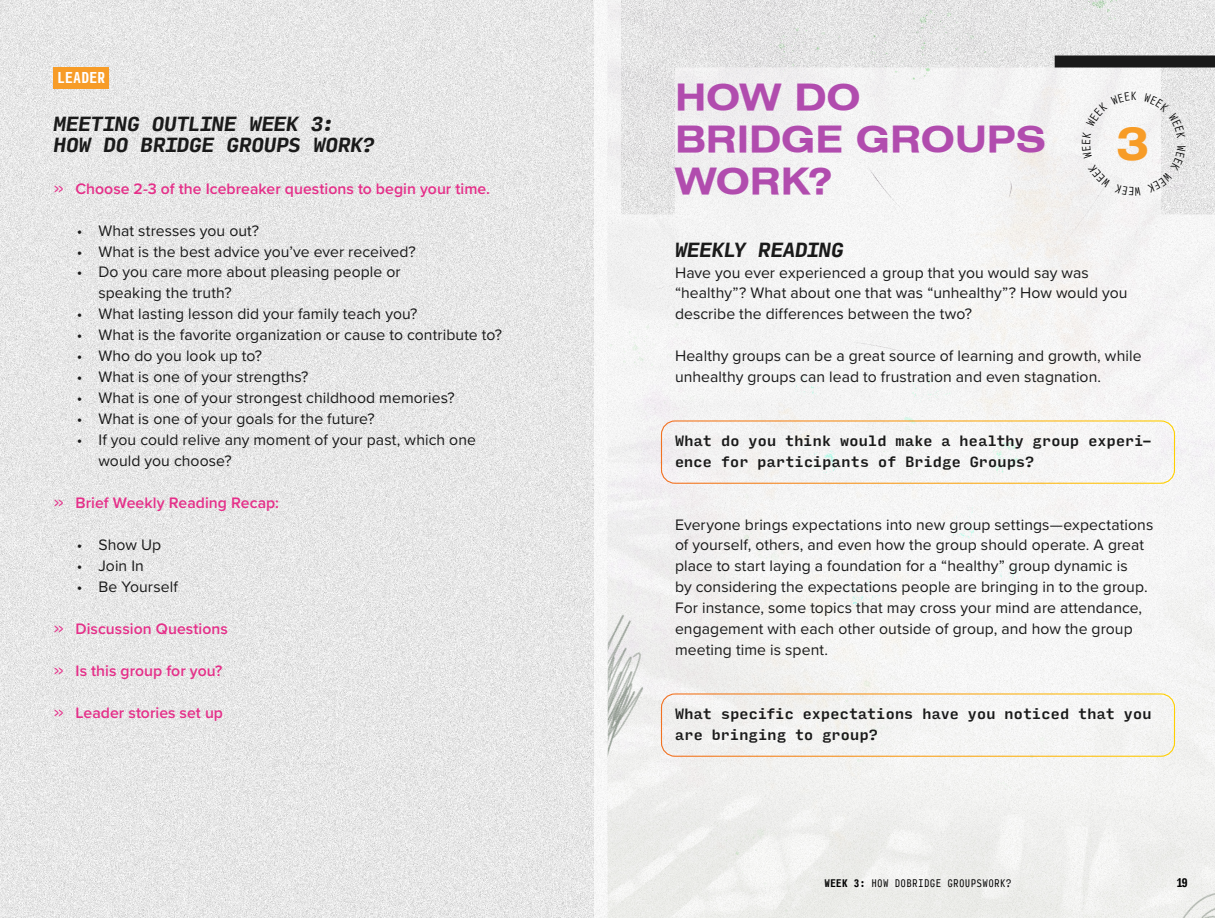
<style>
.page{position:relative;width:1215px;height:918px;background:#fff}
.page>*{position:absolute;margin:0;border:0;box-sizing:border-box;transform-origin:0 0}
.t1{font:45px "Swiss 721 Bold Extended BT";color:#f79c27}
.t2{font:36px/42px "Swiss 721 Bold Extended BT";letter-spacing:-.005em;color:#b14cae}
.t3{font:italic 700 19.5px/21px "Input Mono";letter-spacing:-.005em;color:#1a1a1a}
.t4{font:15.75px/21px "Proxima Nova";letter-spacing:.005em;color:#1a1a1a}
.t5{font:600 15.75px "Proxima Nova";letter-spacing:.005em;color:#e52f89}
.t6{font:700 15px "Input Mono Compressed";color:#fff}
.t7{font:500 14.25px/21px "Input Mono";letter-spacing:.015em;color:#1a1a1a}
.t8{font:700 12px "Input Mono Compressed";color:#000}
.t9{font:300 11.25px "Input Mono Compressed";color:#000}
.t10{font:10.5px "Input Mono Compressed";letter-spacing:.025em;color:#000}
.s1{font-family:"Input Mono";font-weight:400}
.s2{font-weight:700}
</style>
<div class="page">
<img style="left:594px;top:0;width:621px;height:918px">
<img style="left:621px;top:0;width:594px;height:214px">
<div style="left:1055px;top:56px;width:160px;height:12px;background:#1a1a1a"></div>
<div style="left:661px;top:420px;width:514px;height:64px;border:1px solid #fff;border-radius:14px"></div>
<div style="left:661px;top:693px;width:514px;height:64px;border:1px solid #fff;border-radius:14px"></div>
<img style="left:0;top:0;width:594px;height:918px">
<div style="left:54px;top:67px;width:55px;height:22px;background:#f79c27"></div>
<svg style="left:1082px;top:92px;width:103px;height:104px"></svg>
<p class="t6" style="left:57px;top:64px;width:50px">LEADER</p>
<p class="t3" style="left:54px;top:112px;width:322px">MEETING OUTLINE WEEK 3:<br>HOW DO BRIDGE GROUPS WORK?</p>
<p class="t5" style="left:54px;top:177px;width:438px"><span class="s1">»</span> Choose 2-3 of the Icebreaker questions to begin your time.</p>
<p class="t4" style="left:77px;top:219px;width:184px">• What stresses you out?</p>
<p class="t4" style="left:77px;top:240px;width:341px">• What is the best advice you’ve ever received?</p>
<p class="t4" style="left:98px;top:261px;width:304px;text-indent:-22px">• Do you care more about pleasing people or speaking the truth?</p>
<p class="t4" style="left:77px;top:303px;width:342px">• What lasting lesson did your family teach you?</p>
<p class="t4" style="left:77px;top:324px;width:427px">• What is the favorite organization or cause to contribute to?</p>
<p class="t4" style="left:77px;top:345px;width:187px">• Who do you look up to?</p>
<p class="t4" style="left:77px;top:366px;width:233px">• What is one of your strengths?</p>
<p class="t4" style="left:77px;top:387px;width:379px">• What is one of your strongest childhood memories?</p>
<p class="t4" style="left:77px;top:408px;width:299px">• What is one of your goals for the future?</p>
<p class="t4" style="left:98px;top:429px;width:379px;text-indent:-22px">• If you could relive any moment of your past, which one would you choose?</p>
<p class="t5" style="left:54px;top:491px;width:227px"><span class="s1">»</span> Brief Weekly Reading Recap:</p>
<p class="t4" style="left:77px;top:534px;width:86px">• Show Up</p>
<p class="t4" style="left:77px;top:555px;width:69px">• Join In</p>
<p class="t4" style="left:77px;top:576px;width:103px">• Be Yourself</p>
<p class="t5" style="left:54px;top:617px;width:176px"><span class="s1">»</span> Discussion Questions</p>
<p class="t5" style="left:54px;top:659px;width:170px"><span class="s1">»</span> Is this group for you?</p>
<p class="t5" style="left:54px;top:701px;width:171px"><span class="s1">»</span> Leader stories set up</p>
<h2 class="t2" style="left:675px;top:76px;width:373px">HOW DO<br>BRIDGE GROUPS<br>WORK?</h2>
<p class="t9" style="left:1131px;top:86px;width:8px">K</p>
<h1 class="t1" style="left:1117px;top:117px;width:34px">3</h1>
<p class="t3" style="left:675px;top:238px;width:170px">WEEKLY READING</p>
<p class="t4" style="left:675px;top:261px;width:454px">Have you ever experienced a group that you would say was “healthy”? What about one that was “unhealthy”? How would you describe the differences between the two?</p>
<p class="t4" style="left:675px;top:345px;width:468px">Healthy groups can be a great source of learning and growth, while unhealthy groups can lead to frustration and even stagnation.</p>
<p class="t7" style="left:675px;top:429px;width:478px">What do you think would make a healthy group experi&shy;ence for participants of Bridge Groups?</p>
<p class="t4" style="left:675px;top:513px;width:480px">Everyone brings expectations into new group settings—expectations of yourself, others, and even how the group should operate. A great place to start laying a foundation for a “healthy” group dynamic is<br>by considering the expectations people are bringing in to the group.<br>For instance, some topics that may cross your mind are attendance, engagement with each other outside of group, and how the group meeting time is spent.</p>
<p class="t7" style="left:675px;top:702px;width:478px">What specific expectations have you noticed that you are bringing to group?</p>
<p class="t10" style="left:825px;top:873px;width:188px"><span class="s2">WEEK 3:</span> HOW DOBRIDGE GROUPSWORK?</p>
<p class="t8" style="left:1177px;top:871px;width:13px">19</p>
</div>
